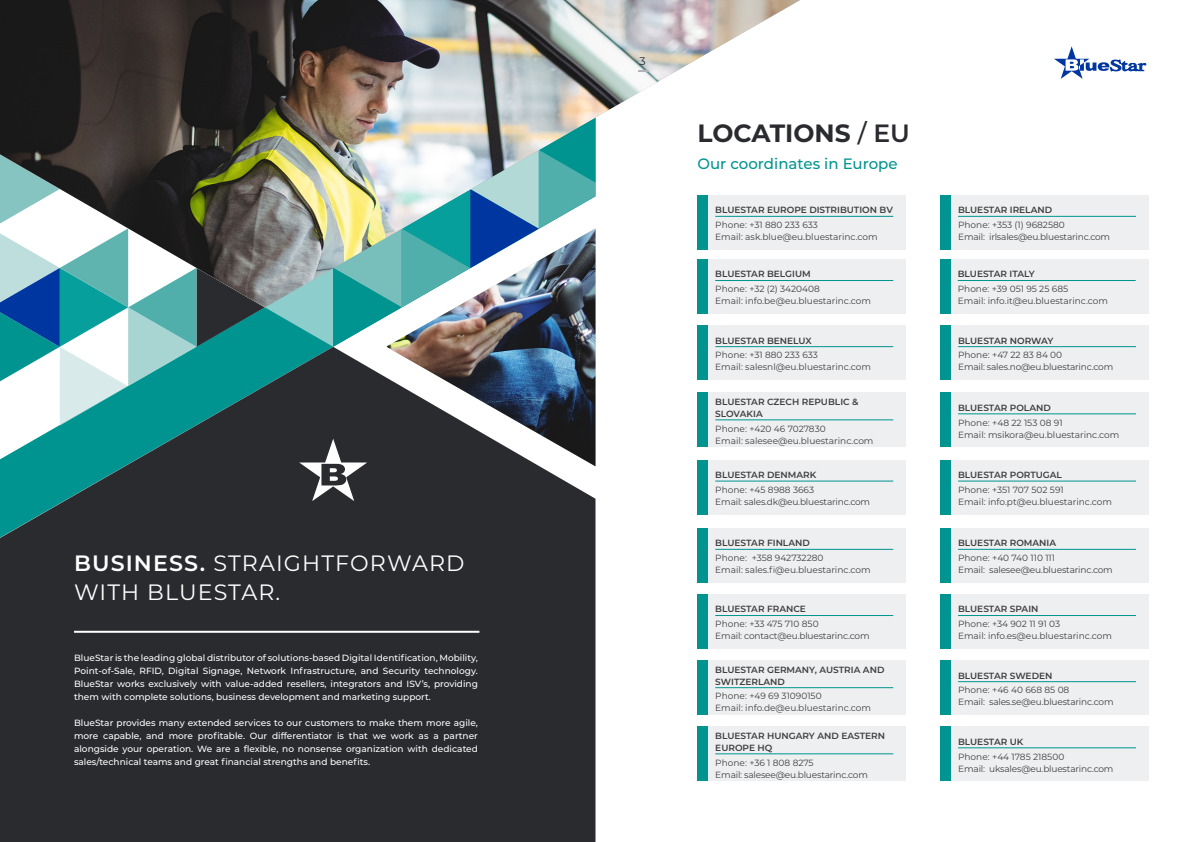
<style>
.page{position:relative;width:1191px;height:842px;background:#fff}
.page>*{position:absolute;margin:0;border:0;box-sizing:border-box;transform-origin:0 0}
.Headline{font:700 25px "Montserrat";color:#292b2f}
.Headling-Underlined{font:22.2px/29.3px "Montserrat";letter-spacing:.05em;color:#fff}
.t1{font:500 15px "Montserrat";color:#009491}
.t2{font:11px "Montserrat";color:#292b2f}
.Address{font:9px "Montserrat";color:#3e3e3f}
.t3{font:500 9px/13px "Montserrat";color:#fff;text-align:justify}
.Headline-Address{font:600 9px/12px "Montserrat";color:#3e3e3f}
.Address-2{font:9px "Montserrat";letter-spacing:-.02em;color:#3e3e3f}
.s1{font-weight:600}
.s2{font-weight:500}
</style>
<div class="page">
<svg style="left:1054px;top:46px;width:92px;height:33px"></svg>
<div style="left:0;top:466px;width:595px;height:376px;background:#292b2f"></div>
<img style="left:0;top:0;width:800px;height:466px">
<svg style="left:299px;top:439px;width:68px;height:62px"></svg>
<svg style="left:638px;top:70px;width:9px;height:2px"></svg>
<hr style="left:74px;top:631px;width:405px;height:2px;background:#fff">
<div style="left:697px;top:195px;width:208px;height:54px;background:#edeff0"></div>
<div style="left:697px;top:325px;width:208px;height:55px;background:#edeff0"></div>
<div style="left:697px;top:259px;width:208px;height:55px;background:#edeff0"></div>
<div style="left:697px;top:393px;width:208px;height:54px;background:#edeff0"></div>
<div style="left:697px;top:460px;width:208px;height:54px;background:#edeff0"></div>
<div style="left:697px;top:528px;width:208px;height:54px;background:#edeff0"></div>
<div style="left:697px;top:594px;width:208px;height:54px;background:#edeff0"></div>
<div style="left:697px;top:660px;width:208px;height:55px;background:#edeff0"></div>
<div style="left:697px;top:727px;width:208px;height:54px;background:#edeff0"></div>
<div style="left:940px;top:195px;width:208px;height:54px;background:#edeff0"></div>
<div style="left:940px;top:259px;width:208px;height:55px;background:#edeff0"></div>
<div style="left:940px;top:325px;width:208px;height:55px;background:#edeff0"></div>
<div style="left:940px;top:393px;width:208px;height:54px;background:#edeff0"></div>
<div style="left:940px;top:460px;width:208px;height:54px;background:#edeff0"></div>
<div style="left:940px;top:528px;width:208px;height:54px;background:#edeff0"></div>
<div style="left:940px;top:594px;width:208px;height:54px;background:#edeff0"></div>
<div style="left:940px;top:660px;width:208px;height:55px;background:#edeff0"></div>
<div style="left:940px;top:727px;width:208px;height:54px;background:#edeff0"></div>
<div style="left:697px;top:195px;width:10px;height:54px;background:#009491"></div>
<div style="left:697px;top:325px;width:10px;height:55px;background:#009491"></div>
<div style="left:697px;top:259px;width:10px;height:55px;background:#009491"></div>
<div style="left:697px;top:393px;width:10px;height:54px;background:#009491"></div>
<div style="left:697px;top:460px;width:10px;height:54px;background:#009491"></div>
<div style="left:697px;top:528px;width:10px;height:54px;background:#009491"></div>
<div style="left:697px;top:594px;width:10px;height:54px;background:#009491"></div>
<div style="left:697px;top:660px;width:10px;height:55px;background:#009491"></div>
<div style="left:697px;top:727px;width:10px;height:54px;background:#009491"></div>
<div style="left:940px;top:195px;width:10px;height:54px;background:#009491"></div>
<div style="left:940px;top:259px;width:10px;height:55px;background:#009491"></div>
<div style="left:940px;top:325px;width:10px;height:55px;background:#009491"></div>
<div style="left:940px;top:393px;width:10px;height:54px;background:#009491"></div>
<div style="left:940px;top:460px;width:10px;height:54px;background:#009491"></div>
<div style="left:940px;top:528px;width:10px;height:54px;background:#009491"></div>
<div style="left:940px;top:594px;width:10px;height:54px;background:#009491"></div>
<div style="left:940px;top:660px;width:10px;height:55px;background:#009491"></div>
<div style="left:940px;top:727px;width:10px;height:54px;background:#009491"></div>
<hr style="left:715px;top:216px;width:178px;height:1px;background:#009491">
<hr style="left:715px;top:346px;width:178px;height:1px;background:#009491">
<hr style="left:715px;top:280px;width:178px;height:1px;background:#009491">
<hr style="left:715px;top:420px;width:178px;height:1px;background:#009491">
<hr style="left:715px;top:481px;width:178px;height:1px;background:#009491">
<hr style="left:715px;top:549px;width:178px;height:1px;background:#009491">
<hr style="left:715px;top:615px;width:178px;height:1px;background:#009491">
<hr style="left:715px;top:687px;width:178px;height:1px;background:#009491">
<hr style="left:958px;top:216px;width:178px;height:1px;background:#009491">
<hr style="left:715px;top:753px;width:178px;height:1px;background:#009491">
<hr style="left:957px;top:280px;width:178px;height:1px;background:#009491">
<hr style="left:958px;top:346px;width:178px;height:1px;background:#009491">
<hr style="left:958px;top:481px;width:178px;height:1px;background:#009491">
<hr style="left:958px;top:414px;width:178px;height:1px;background:#009491">
<hr style="left:958px;top:549px;width:178px;height:1px;background:#009491">
<hr style="left:958px;top:615px;width:178px;height:1px;background:#009491">
<hr style="left:958px;top:681px;width:178px;height:1px;background:#009491">
<hr style="left:958px;top:747px;width:178px;height:1px;background:#009491">
<p class="Headling-Underlined" style="left:74px;top:547px;width:392px"><span class="s1">BUSINESS.</span> STRAIGHTFORWARD<br>WITH BLUESTAR.</p>
<p class="t3" style="left:74px;top:651px;width:405px">BlueStar is the leading global distributor of solutions-based Digital Identification, Mobility, Point-of-Sale, RFID, Digital Signage, Network Infrastructure, and Security technology.<br>BlueStar works exclusively with value-added resellers, integrators and ISV’s, providing them with complete solutions, business development and marketing support.</p>
<p class="t3" style="left:74px;top:716px;width:405px">BlueStar provides many extended services to our customers to make them more agile, more capable, and more profitable. Our differentiator is that we work as a partner alongside your operation. We are a flexible, no nonsense organization with dedicated sales/technical teams and great financial strengths and benefits.</p>
<p class="t2" style="left:639px;top:54px;width:8px">3</p>
<p class="Headline" style="left:697px;top:115px;width:214px">LOCATIONS <span class="s2">/</span> <span class="s1">EU</span></p>
<p class="t1" style="left:697px;top:153px;width:202px">Our coordinates in Europe</p>
<p class="Headline-Address" style="left:715px;top:204px;width:179px">BLUESTAR EUROPE DISTRIBUTION BV</p>
<p class="Address" style="left:715px;top:219px;width:104px">Phone: +31 880 233 633</p>
<p class="Address" style="left:715px;top:231px;width:164px">Email: ask.blue@eu.bluestarinc.com</p>
<p class="Headline-Address" style="left:715px;top:268px;width:97px">BLUESTAR BELGIUM</p>
<p class="Address" style="left:715px;top:283px;width:106px">Phone: +32 (2) 3420408</p>
<p class="Address" style="left:715px;top:295px;width:157px">Email: info.be@eu.bluestarinc.com</p>
<p class="Headline-Address" style="left:715px;top:334px;width:98px">BLUESTAR BENELUX</p>
<p class="Address" style="left:715px;top:349px;width:104px">Phone: +31 880 233 633</p>
<p class="Address" style="left:715px;top:361px;width:157px">Email: salesnl@eu.bluestarinc.com</p>
<p class="Headline-Address" style="left:715px;top:395px;width:145px">BLUESTAR CZECH REPUBLIC &amp;<br>SLOVAKIA</p>
<p class="Address" style="left:715px;top:422px;width:112px">Phone: +420 46 7027830</p>
<p class="Address" style="left:715px;top:434px;width:160px">Email: salesee@eu.bluestarinc.com</p>
<p class="Headline-Address" style="left:715px;top:468px;width:102px">BLUESTAR DENMARK</p>
<p class="Address" style="left:715px;top:483px;width:100px">Phone: +45 8988 3663</p>
<p class="Address-2" style="left:715px;top:495px;width:156px">Email: sales.dk@eu.bluestarinc.com</p>
<p class="Headline-Address" style="left:715px;top:537px;width:96px">BLUESTAR FINLAND</p>
<p class="Address" style="left:715px;top:552px;width:110px">Phone: +358 942732280</p>
<p class="Address" style="left:715px;top:564px;width:157px">Email: sales.fi@eu.bluestarinc.com</p>
<p class="Headline-Address" style="left:715px;top:603px;width:92px">BLUESTAR FRANCE</p>
<p class="Address" style="left:715px;top:618px;width:105px">Phone: +33 475 710 850</p>
<p class="Address-2" style="left:715px;top:630px;width:156px">Email: contact@eu.bluestarinc.com</p>
<p class="Headline-Address" style="left:715px;top:663px;width:171px">BLUESTAR GERMANY, AUSTRIA AND<br>SWITZERLAND</p>
<p class="Address" style="left:715px;top:690px;width:108px">Phone: +49 69 31090150</p>
<p class="Address" style="left:715px;top:702px;width:157px">Email: info.de@eu.bluestarinc.com</p>
<p class="Headline-Address" style="left:715px;top:729px;width:171px">BLUESTAR HUNGARY AND EASTERN<br>EUROPE HQ</p>
<p class="Address" style="left:715px;top:756px;width:100px">Phone: +36 1 808 8275</p>
<p class="Address-2" style="left:715px;top:768px;width:154px">Email: salesee@eu.bluestarinc.com</p>
<p class="Headline-Address" style="left:958px;top:204px;width:96px">BLUESTAR IRELAND</p>
<p class="Address" style="left:958px;top:219px;width:108px">Phone: +353 (1) 9682580</p>
<p class="Address-2" style="left:958px;top:231px;width:154px">Email: irlsales@eu.bluestarinc.com</p>
<p class="Headline-Address" style="left:957px;top:268px;width:79px">BLUESTAR ITALY</p>
<p class="Address" style="left:957px;top:283px;width:112px">Phone: +39 051 95 25 685</p>
<p class="Address" style="left:957px;top:295px;width:152px">Email: info.it@eu.bluestarinc.com</p>
<p class="Headline-Address" style="left:958px;top:334px;width:97px">BLUESTAR NORWAY</p>
<p class="Address" style="left:958px;top:349px;width:106px">Phone: +47 22 83 84 00</p>
<p class="Address-2" style="left:958px;top:361px;width:157px">Email: sales.no@eu.bluestarinc.com</p>
<p class="Headline-Address" style="left:958px;top:401px;width:94px">BLUESTAR POLAND</p>
<p class="Address" style="left:958px;top:416px;width:106px">Phone: +48 22 153 08 91</p>
<p class="Address" style="left:958px;top:428px;width:163px">Email: msikora@eu.bluestarinc.com</p>
<p class="Headline-Address" style="left:958px;top:468px;width:105px">BLUESTAR PORTUGAL</p>
<p class="Address" style="left:958px;top:483px;width:107px">Phone: +351 707 502 591</p>
<p class="Address" style="left:958px;top:495px;width:155px">Email: info.pt@eu.bluestarinc.com</p>
<p class="Headline-Address" style="left:958px;top:537px;width:100px">BLUESTAR ROMANIA</p>
<p class="Address" style="left:958px;top:552px;width:99px">Phone: +40 740 110 111</p>
<p class="Address-2" style="left:958px;top:564px;width:156px">Email: salesee@eu.bluestarinc.com</p>
<p class="Headline-Address" style="left:958px;top:603px;width:82px">BLUESTAR SPAIN</p>
<p class="Address" style="left:958px;top:618px;width:104px">Phone: +34 902 11 91 03</p>
<p class="Address" style="left:958px;top:630px;width:155px">Email: info.es@eu.bluestarinc.com</p>
<p class="Headline-Address" style="left:958px;top:669px;width:96px">BLUESTAR SWEDEN</p>
<p class="Address" style="left:958px;top:684px;width:113px">Phone: +46 40 668 85 08</p>
<p class="Address-2" style="left:958px;top:696px;width:157px">Email: sales.se@eu.bluestarinc.com</p>
<p class="Headline-Address" style="left:958px;top:735px;width:67px">BLUESTAR UK</p>
<p class="Address" style="left:958px;top:750px;width:108px">Phone: +44 1785 218500</p>
<p class="Address-2" style="left:958px;top:762px;width:157px">Email: uksales@eu.bluestarinc.com</p>
</div>
